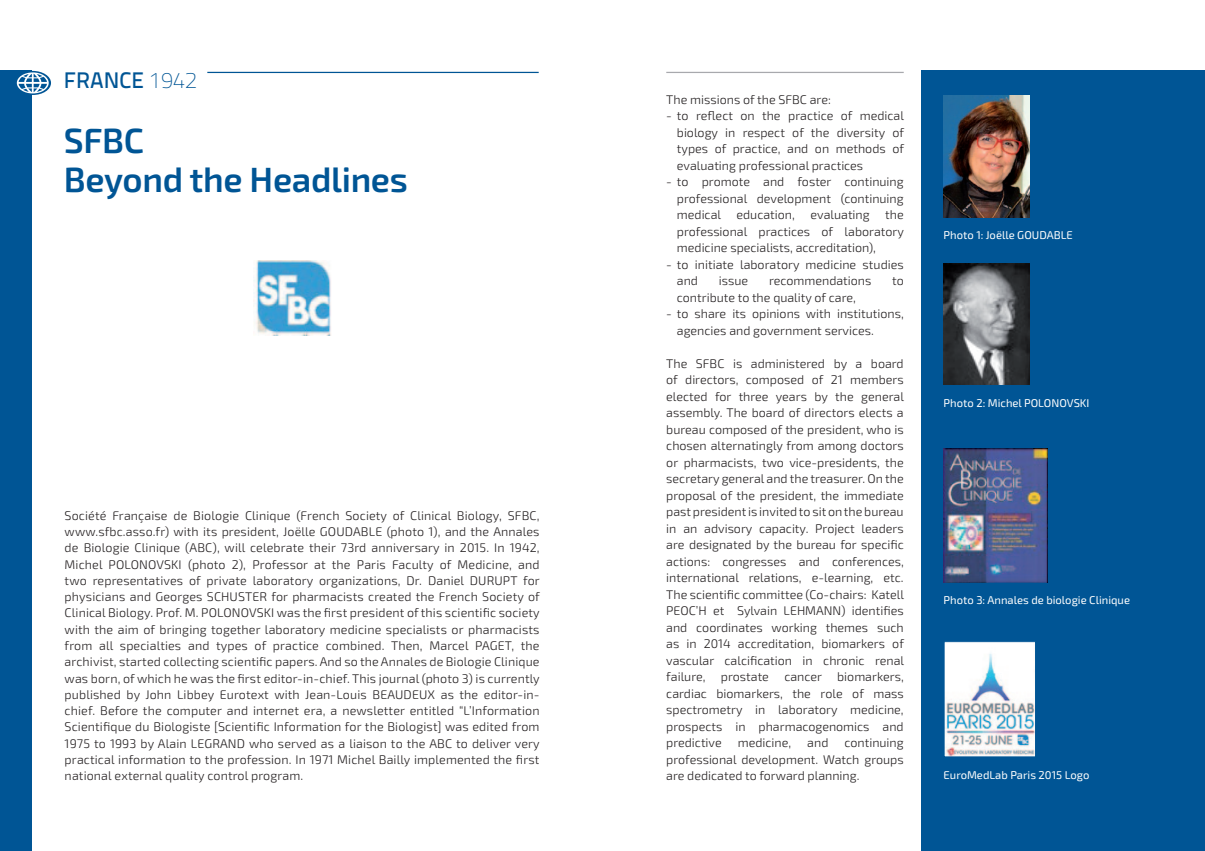
<style>
.page{position:relative;width:1205px;height:851px;background:#fff}
.page>*{position:absolute;margin:0;border:0;box-sizing:border-box;transform-origin:0 0}
.t1{font:600 35px/38.8px "Exo 2.0";letter-spacing:-.01em;color:#005595}
.t2{font:22.5px "Titillium Text 14 L 600 wt";color:#005595}
.t3{font:300 12.5px/16.5px "Exo 2.0";color:#231f20;text-align:justify}
.t4{font:11.25px "Exo 2.0";color:#fff}
.s1{font-family:"Titillium Text 14 L";font-weight:700}
</style>
<div class="page">
<div style="left:921px;top:71px;width:284px;height:779px;background:#005595"></div>
<div style="left:0;top:71px;width:32px;height:779px;background:#005595"></div>
<svg style="left:15px;top:71px;width:36px;height:24px"></svg>
<svg style="left:17px;top:72px;width:32px;height:21px"></svg>
<hr style="left:207px;top:72px;width:332px;height:1px;background:#005595">
<hr style="left:666px;top:72px;width:238px;height:1px;background:#a8a9ad">
<img style="left:943px;top:263px;width:86px;height:122px">
<img style="left:943px;top:96px;width:86px;height:121px">
<img style="left:943px;top:448px;width:104px;height:134px">
<img style="left:253px;top:260px;width:78px;height:75px">
<img style="left:945px;top:643px;width:89px;height:112px">
<div style="left:943px;top:641px;width:93px;height:116px;border:1px solid #005595"></div>
<h2 class="t2" style="left:64px;top:66px;width:135px">FRANCE <span class="s1">1942</span></h2>
<h1 class="t1" style="left:64px;top:122px;width:346px">SFBC<br>Beyond the Headlines</h1>
<p class="t3" style="left:65px;top:507px;width:477px">Société Française de Biologie Clinique (French Society of Clinical Biology, SFBC, www.sfbc.asso.fr) with its president, Joëlle GOUDABLE (photo 1), and the Annales de Biologie Clinique (ABC), will celebrate their 73rd anniversary in 2015. In 1942, Michel POLONOVSKI (photo 2), Professor at the Paris Faculty of Medicine, and two representatives of private laboratory organizations, Dr. Daniel DURUPT for physicians and Georges SCHUSTER for pharmacists created the French Society of Clinical Biology. Prof. M. POLONOVSKI was the first president of this scientific society with the aim of bringing together laboratory medicine specialists or pharmacists from all specialties and types of practice combined. Then, Marcel PAGET, the archivist, started collecting scientific papers. And so the Annales de Biologie Clinique was born, of which he was the first editor-in-chief. This journal (photo 3) is currently published by John Libbey Eurotext with Jean-Louis BEAUDEUX as the editor-in&shy;chief. Before the computer and internet era, a newsletter entitled “L’Information Scientifique du Biologiste [Scientific Information for the Biologist] was edited from 1975 to 1993 by Alain LEGRAND who served as a liaison to the ABC to deliver very practical information to the profession. In 1971 Michel Bailly implemented the first national external quality control program.</p>
<p class="t3" style="left:666px;top:91px;width:166px">The missions of the SFBC are:</p>
<p class="t3" style="left:677px;top:108px;width:229px;text-indent:-11px">- to reflect on the practice of medical biology in respect of the diversity of types of practice, and on methods of evaluating professional practices</p>
<p class="t3" style="left:677px;top:174px;width:228px;text-indent:-11px">- to promote and foster continuing professional development (continuing medical education,</p>
<p class="t3" style="left:677px;top:207px;width:229px;text-indent:134px">evaluating the professional practices of laboratory medicine specialists, accreditation),</p>
<p class="t3" style="left:677px;top:256px;width:228px;text-indent:-11px">- to initiate laboratory medicine studies and</p>
<p class="t3" style="left:719px;top:273px;width:31px">issue</p>
<p class="t3" style="left:769px;top:273px;width:104px">recommendations</p>
<p class="t3" style="left:892px;top:273px;width:13px">to</p>
<p class="t3" style="left:677px;top:289px;width:180px">contribute to the quality of care,</p>
<p class="t3" style="left:677px;top:306px;width:228px;text-indent:-11px">- to share its opinions with institutions, agencies and government services.</p>
<p class="t3" style="left:666px;top:355px;width:239px">The SFBC is administered by a board of directors, composed of 21 members elected for three years by the general assembly. The board of directors elects a bureau composed of the president, who is chosen alternatingly from among doctors or pharmacists, two vice-presidents, the secretary general and the treasurer. On the proposal of the president, the immediate past president is invited to sit on the bureau in an advisory capacity. Project leaders are designated by the bureau for specific actions: congresses and conferences, international relations, e-learning, etc.<br>The scientific committee (Co-chairs: Katell PEOC’H et Sylvain LEHMANN) identifies and coordinates working themes such as in 2014 accreditation, biomarkers of vascular calcification in chronic renal failure, prostate cancer biomarkers, cardiac biomarkers, the role of mass spectrometry in laboratory medicine, prospects in pharmacogenomics and predictive</p>
<p class="t3" style="left:738px;top:734px;width:55px">medicine,</p>
<p class="t3" style="left:807px;top:734px;width:23px">and</p>
<p class="t3" style="left:666px;top:734px;width:239px;text-indent:178px">continuing professional development. Watch groups are dedicated to forward planning.</p>
<p class="t4" style="left:943px;top:228px;width:131px">Photo 1: Joëlle GOUDABLE</p>
<p class="t4" style="left:943px;top:396px;width:147px">Photo 2: Michel POLONOVSKI</p>
<p class="t4" style="left:943px;top:593px;width:188px">Photo 3: Annales de biologie Clinique</p>
<p class="t4" style="left:943px;top:768px;width:147px">EuroMedLab Paris 2015 Logo</p>
</div>
